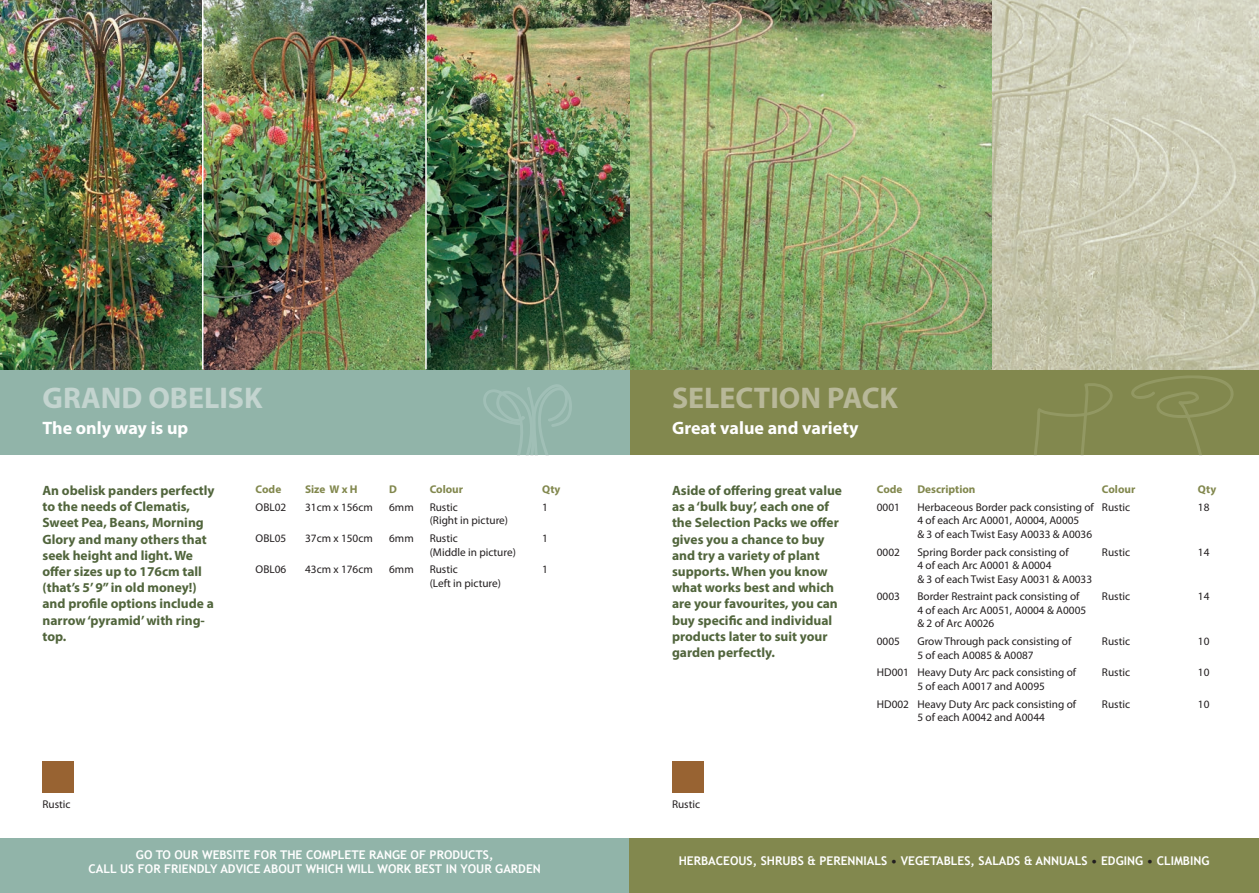
<style>
.page{position:relative;width:1259px;height:893px;background:#fff}
.page>*{position:absolute;margin:0;border:0;box-sizing:border-box;transform-origin:0 0}
.t1{font:700 30px "Myriad Pro";color:#b8b899}
.t2{font:700 30px "Myriad Pro";color:#c3d4cf}
.t3{font:700 18px "Myriad Pro";color:#fff}
.t4{font:700 13.5px/16.2px "Myriad Pro";color:#51653c}
.t5{font:700 12px/14.4px "Trebuchet MS";color:#fff;text-align:center}
.t6{font:11.25px/13.5px "Myriad Pro";color:#231f20}
.t7{font:700 11.25px "Myriad Pro";color:#82884e}
.s1{color:#231f20}
</style>
<div class="page">
<div style="left:629px;top:369px;width:630px;height:86px;background:#82884e"></div>
<img style="left:991px;top:0;width:268px;height:369px">
<img style="left:629px;top:0;width:362px;height:369px">
<div style="left:0;top:839px;width:629px;height:54px;background:#91b4a9"></div>
<svg style="left:1131px;top:375px;width:103px;height:80px"></svg>
<svg style="left:1034px;top:383px;width:79px;height:72px"></svg>
<div style="left:43px;top:761px;width:31px;height:32px;background:#986332"></div>
<div style="left:672px;top:761px;width:31px;height:32px;background:#986332"></div>
<div style="left:0;top:369px;width:629px;height:86px;background:#91b4a9"></div>
<img style="left:0;top:0;width:202px;height:369px">
<img style="left:427px;top:0;width:202px;height:369px">
<img style="left:203px;top:0;width:222px;height:369px">
<svg style="left:483px;top:384px;width:89px;height:72px"></svg>
<div style="left:629px;top:839px;width:630px;height:54px;background:#82884e"></div>
<h1 class="t2" style="left:43px;top:379px;width:221px">GRAND OBELISK</h1>
<h2 class="t3" style="left:43px;top:416px;width:147px">The only way is up</h2>
<p class="t4" style="left:43px;top:482px;width:174px">An obelisk panders perfectly to the needs of Clematis,<br>Sweet Pea, Beans, Morning<br>Glory and many others that seek height and light. We offer sizes up to 176cm tall (that’s 5’ 9” in old money!) and profile options include a narrow ‘pyramid’ with ring&shy;top.</p>
<p class="t7" style="left:256px;top:482px;width:27px">Code</p>
<p class="t7" style="left:305px;top:482px;width:54px">Size W x H</p>
<p class="t7" style="left:389px;top:482px;width:9px">D</p>
<p class="t7" style="left:430px;top:482px;width:35px">Colour</p>
<p class="t7" style="left:542px;top:482px;width:20px">Qty</p>
<p class="t6" style="left:256px;top:500px;width:32px">OBL02</p>
<p class="t6" style="left:305px;top:500px;width:69px">31cm x 156cm</p>
<p class="t6" style="left:389px;top:500px;width:26px">6mm</p>
<p class="t6" style="left:430px;top:500px;width:30px">Rustic</p>
<p class="t6" style="left:542px;top:500px;width:7px">1</p>
<p class="t6" style="left:430px;top:514px;width:80px">(Right in picture)</p>
<p class="t6" style="left:256px;top:531px;width:32px">OBL05</p>
<p class="t6" style="left:305px;top:531px;width:69px">37cm x 150cm</p>
<p class="t6" style="left:389px;top:531px;width:26px">6mm</p>
<p class="t6" style="left:430px;top:531px;width:30px">Rustic</p>
<p class="t6" style="left:542px;top:531px;width:7px">1</p>
<p class="t6" style="left:430px;top:545px;width:88px">(Middle in picture)</p>
<p class="t6" style="left:256px;top:563px;width:32px">OBL06</p>
<p class="t6" style="left:305px;top:563px;width:69px">43cm x 176cm</p>
<p class="t6" style="left:389px;top:563px;width:26px">6mm</p>
<p class="t6" style="left:430px;top:563px;width:30px">Rustic</p>
<p class="t6" style="left:542px;top:563px;width:7px">1</p>
<p class="t6" style="left:430px;top:576px;width:73px">(Left in picture)</p>
<p class="t6" style="left:43px;top:797px;width:30px">Rustic</p>
<p class="t5" style="left:89px;top:847px;width:454px">GO TO OUR WEBSITE FOR THE COMPLETE RANGE OF PRODUCTS,<br>CALL US FOR FRIENDLY ADVICE ABOUT WHICH WILL WORK BEST IN YOUR GARDEN</p>
<h1 class="t1" style="left:672px;top:379px;width:227px">SELECTION PACK</h1>
<h2 class="t3" style="left:672px;top:416px;width:188px">Great value and variety</h2>
<p class="t4" style="left:672px;top:482px;width:171px">Aside of offering great value as a ‘bulk buy’, each one of the Selection Packs we offer gives you a chance to buy and try a variety of plant supports. When you know what works best and which are your favourites, you can buy specific and individual products later to suit your garden perfectly.</p>
<p class="t6" style="left:672px;top:797px;width:30px">Rustic</p>
<p class="t7" style="left:877px;top:482px;width:27px">Code</p>
<p class="t7" style="left:917px;top:482px;width:60px">Description</p>
<p class="t7" style="left:1102px;top:482px;width:35px">Colour</p>
<p class="t7" style="left:1198px;top:482px;width:20px">Qty</p>
<p class="t6" style="left:877px;top:500px;width:25px">0001</p>
<p class="t6" style="left:917px;top:500px;width:214px">Herbaceous Border pack consisting of Rustic</p>
<p class="t6" style="left:1198px;top:500px;width:13px">18</p>
<p class="t6" style="left:917px;top:514px;width:176px">4 of each Arc A0001, A0004, A0005<br>&amp; 3 of each Twist Easy A0033 &amp; A0036</p>
<p class="t6" style="left:877px;top:545px;width:25px">0002</p>
<p class="t6" style="left:917px;top:545px;width:153px">Spring Border pack consisting of</p>
<p class="t6" style="left:1102px;top:545px;width:30px">Rustic</p>
<p class="t6" style="left:1198px;top:545px;width:13px">14</p>
<p class="t6" style="left:917px;top:558px;width:176px">4 of each Arc A0001 &amp; A0004<br>&amp; 3 of each Twist Easy A0031 &amp; A0033</p>
<p class="t6" style="left:877px;top:590px;width:25px">0003</p>
<p class="t6" style="left:917px;top:590px;width:164px">Border Restraint pack consisting of</p>
<p class="t6" style="left:1102px;top:590px;width:30px">Rustic</p>
<p class="t6" style="left:1198px;top:590px;width:13px">14</p>
<p class="t6" style="left:917px;top:603px;width:170px">4 of each Arc A0051, A0004 &amp; A0005 &amp; 2 of Arc A0026</p>
<p class="t6" style="left:877px;top:634px;width:25px">0005</p>
<p class="t6" style="left:917px;top:634px;width:155px">Grow Through pack consisting of</p>
<p class="t6" style="left:1102px;top:634px;width:30px">Rustic</p>
<p class="t6" style="left:1198px;top:634px;width:13px">10</p>
<p class="t6" style="left:877px;top:646px;width:201px;line-height:17.7px;text-align:center">5 of each A0085 &amp; A0087<br>HD001 Heavy Duty Arc pack consisting of</p>
<p class="t6" style="left:1102px;top:666px;width:30px">Rustic</p>
<p class="t6" style="left:1198px;top:666px;width:13px">10</p>
<p class="t6" style="left:877px;top:677px;width:201px;line-height:17.7px;text-indent:40px">5 of each A0017 and A0095<br>HD002 Heavy Duty Arc pack consisting of</p>
<p class="t6" style="left:917px;top:710px;width:129px">5 of each A0042 and A0044</p>
<p class="t6" style="left:1102px;top:697px;width:30px">Rustic</p>
<p class="t6" style="left:1198px;top:697px;width:13px">10</p>
<p class="t5" style="left:679px;top:853px;width:532px">HERBACEOUS, SHRUBS &amp; PERENNIALS <span class="s1">•</span> VEGETABLES, SALADS &amp; ANNUALS <span class="s1">•</span> EDGING <span class="s1">•</span> CLIMBING</p>
</div>
